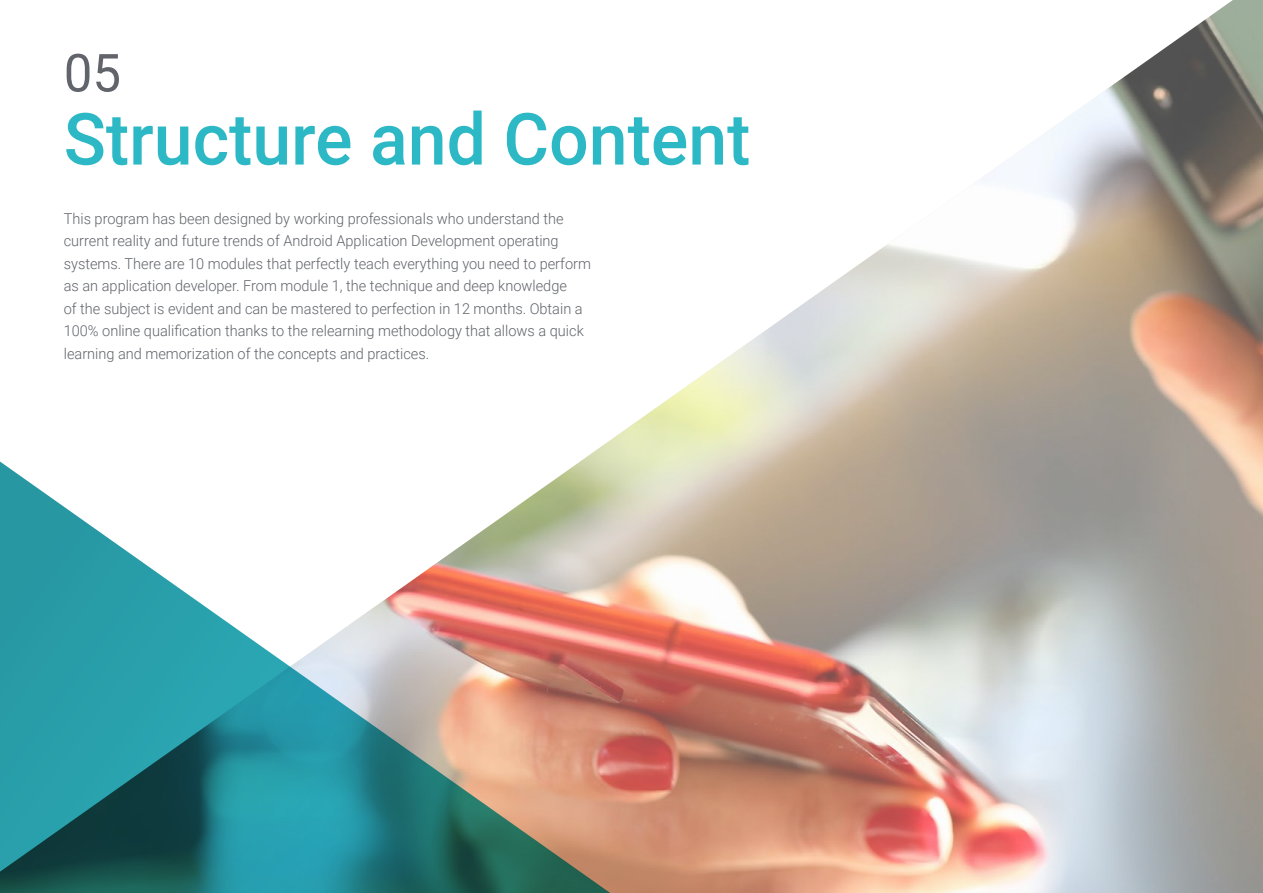
<style>
.page{position:relative;width:1263px;height:893px;background:#fff}
.page>*{position:absolute;margin:0;border:0;box-sizing:border-box;transform-origin:0 0}
.t1{font:500 72px "Roboto";color:#2db8c5}
.t2{font:52.5px "Roboto";color:#61646a}
.t3{font:300 15px/22.5px "Roboto";color:#61646a}
</style>
<div class="page">
<img style="left:602px;top:0;width:661px;height:893px">
<svg style="left:0;top:446px;width:640px;height:447px"></svg>
<h2 class="t2" style="left:64px;top:36px;width:59px">05</h2>
<h1 class="t1" style="left:64px;top:89px;width:688px">Structure and Content</h1>
<p class="t3" style="left:64px;top:207px;width:529px">This program has been designed by working professionals who understand the current reality and future trends of Android Application Development operating systems. There are 10 modules that perfectly teach everything you need to perform as an application developer. From module 1, the technique and deep knowledge<br>of the subject is evident and can be mastered to perfection in 12 months. Obtain a 100% online qualification thanks to the relearning methodology that allows a quick learning and memorization of the concepts and practices.</p>
</div>
